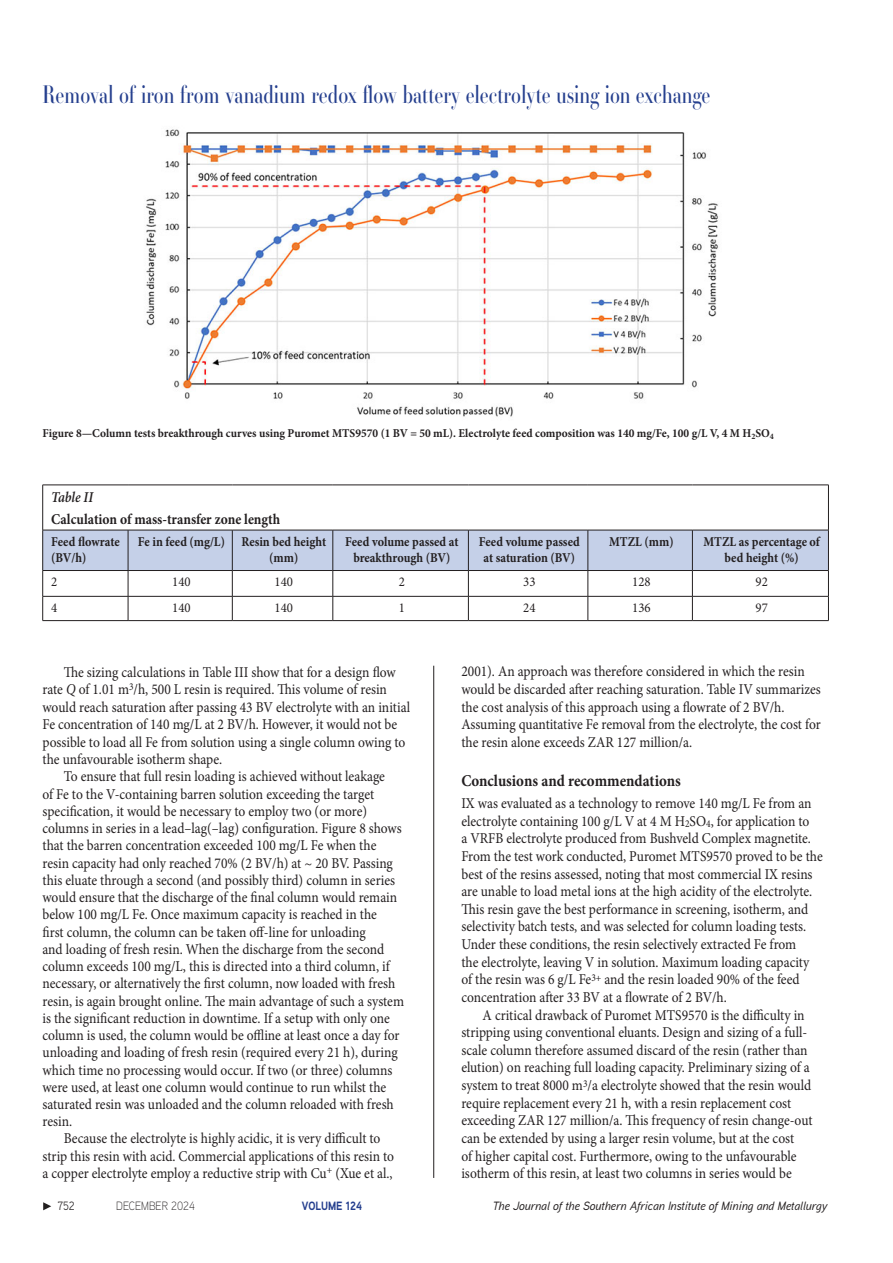
<style>
.page{position:relative;width:893px;height:1263px;background:#fff}
.page>*{position:absolute;margin:0;border:0;box-sizing:border-box;transform-origin:0 0}
.t1{font:24px "Essonnes Headline";color:#253f8e;scale:.8 1}
._1st_Level_Header{font:700 16.5px "Minion Pro";color:#231f20;scale:.9 1}
.Body_Copy{font:15px/17.7px "Minion Pro";color:#231f20;scale:.9 1}
.Table_title{font:700 15px "Minion Pro";color:#231f20;scale:.9 1}
.Table_No{font:italic 600 15px "Minion Pro";letter-spacing:-.005em;color:#231f20;scale:.9 1}
.Table_Header{font:700 13.5px/16.5px "Minion Pro";color:#231f20;text-align:center;scale:.9 1}
.Table_text{font:13.5px "Minion Pro";color:#231f20;scale:.95 1}
.Figure_captions{font:700 12px "Minion Pro";color:#231f20;scale:.95 1}
.t2{font:italic 500 12px "Aaux Next";color:#231f20}
.t3{font:300 12px "Aaux Next";color:#231f20;scale:.9 1}
.t4{font:700 12px "Aaux Next";color:#253f8e;scale:.9 1}
.t5{font:12px "Aaux Next";color:#231f20;scale:.9 1}
.s1{font-style:italic}
</style>
<div class="page">
<svg style="left:43px;top:1202px;width:8px;height:8px"></svg>
<hr style="left:433px;top:666px;width:1px;height:512px;background:#231f20">
<img style="left:146px;top:129px;width:572px;height:288px">
<hr style="left:43px;top:485px;width:85px;height:1px;background:#231f20">
<hr style="left:42px;top:485px;width:1px;height:45px;background:#231f20">
<hr style="left:128px;top:485px;width:104px;height:1px;background:#231f20">
<hr style="left:232px;top:485px;width:101px;height:1px;background:#231f20">
<hr style="left:333px;top:485px;width:135px;height:1px;background:#231f20">
<hr style="left:468px;top:485px;width:120px;height:1px;background:#231f20">
<hr style="left:588px;top:485px;width:104px;height:1px;background:#231f20">
<hr style="left:692px;top:485px;width:137px;height:1px;background:#231f20">
<hr style="left:828px;top:485px;width:1px;height:45px;background:#231f20">
<svg style="left:42px;top:530px;width:787px;height:90px"></svg>
<hr style="left:43px;top:620px;width:85px;height:1px;background:#231f20">
<hr style="left:128px;top:620px;width:104px;height:1px;background:#231f20">
<hr style="left:232px;top:620px;width:101px;height:1px;background:#231f20">
<hr style="left:333px;top:620px;width:135px;height:1px;background:#231f20">
<hr style="left:468px;top:620px;width:120px;height:1px;background:#231f20">
<hr style="left:588px;top:620px;width:104px;height:1px;background:#231f20">
<hr style="left:692px;top:620px;width:137px;height:1px;background:#231f20">
<h1 class="t1" style="left:43px;top:78px;width:836px">Removal of iron from vanadium redox flow battery electrolyte using ion exchange</h1>
<p class="Figure_captions" style="left:43px;top:425px;width:771px">Figure 8—Column tests breakthrough curves using Puromet MTS9570 (1 BV = 50 mL). Electrolyte feed composition was 140 mg/Fe, 100 g/L V, 4 M H<sub>2</sub>SO<sub>4</sub></p>
<p class="Table_No" style="left:51px;top:486px;width:48px">Table II</p>
<p class="Table_title" style="left:51px;top:509px;width:256px">Calculation of mass-transfer zone length</p>
<p class="Table_Header" style="left:51px;top:533px;width:78px;text-align:left">Feed flowrate (BV/h)</p>
<p class="Table_Header" style="left:138px;top:533px;width:98px">Fe in feed (mg/L)</p>
<p class="Table_Header" style="left:242px;top:533px;width:96px">Resin bed height (mm)</p>
<p class="Table_Header" style="left:345px;top:533px;width:127px">Feed volume passed at breakthrough (BV)</p>
<p class="Table_Header" style="left:479px;top:533px;width:114px">Feed volume passed at saturation (BV)</p>
<p class="Table_Header" style="left:609px;top:533px;width:73px">MTZL (mm)</p>
<p class="Table_Header" style="left:703px;top:533px;width:131px">MTZL as percentage of bed height (%)</p>
<p class="Table_text" style="left:51px;top:573px;width:8px">2</p>
<p class="Table_text" style="left:172px;top:573px;width:21px">140</p>
<p class="Table_text" style="left:275px;top:573px;width:21px">140</p>
<p class="Table_text" style="left:399px;top:573px;width:8px">2</p>
<p class="Table_text" style="left:523px;top:573px;width:14px">33</p>
<p class="Table_text" style="left:632px;top:573px;width:21px">128</p>
<p class="Table_text" style="left:755px;top:573px;width:14px">92</p>
<p class="Table_text" style="left:51px;top:599px;width:8px">4</p>
<p class="Table_text" style="left:172px;top:599px;width:21px">140</p>
<p class="Table_text" style="left:275px;top:599px;width:21px">140</p>
<p class="Table_text" style="left:399px;top:599px;width:8px">1</p>
<p class="Table_text" style="left:523px;top:599px;width:14px">24</p>
<p class="Table_text" style="left:632px;top:599px;width:21px">136</p>
<p class="Table_text" style="left:755px;top:599px;width:14px">97</p>
<p class="Body_Copy" style="left:43px;top:663px;width:410px;text-indent:21px">The sizing calculations in Table III show that for a design flow rate <span class="s1">Q</span> of 1.01 m<sup>3</sup>/h, 500 L resin is required. This volume of resin would reach saturation after passing 43 BV electrolyte with an initial Fe concentration of 140 mg/L at 2 BV/h. However, it would not be possible to load all Fe from solution using a single column owing to the unfavourable isotherm shape.</p>
<p class="Body_Copy" style="left:43px;top:768px;width:403px;line-height:17.2px;text-indent:21px">To ensure that full resin loading is achieved without leakage<br>of Fe to the V-containing barren solution exceeding the target specification, it would be necessary to employ two (or more) columns in series in a lead–lag(–lag) configuration. Figure 8 shows that the barren concentration exceeded 100 mg/L Fe when the resin capacity had only reached 70% (2 BV/h) at ~ 20 BV. Passing this eluate through a second (and possibly third) column in series would ensure that the discharge of the final column would remain below 100 mg/L Fe. Once maximum capacity is reached in the<br>first column, the column can be taken off-line for unloading<br>and loading of fresh resin. When the discharge from the second column exceeds 100 mg/L, this is directed into a third column, if necessary, or alternatively the first column, now loaded with fresh resin, is again brought online. The main advantage of such a system is the significant reduction in downtime. If a setup with only one column is used, the column would be offline at least once a day for unloading and loading of fresh resin (required every 21 h), during which time no processing would occur. If two (or three) columns were used, at least one column would continue to run whilst the saturated resin was unloaded and the column reloaded with fresh resin.</p>
<p class="Body_Copy" style="left:43px;top:1130px;width:392px;line-height:17.1px;text-align:center">Because the electrolyte is highly acidic, it is very difficult to<br>strip this resin with acid. Commercial applications of this resin to a copper electrolyte employ a reductive strip with Cu<sup>+</sup> (Xue et al.,</p>
<p class="Body_Copy" style="left:461px;top:663px;width:401px">2001). An approach was therefore considered in which the resin would be discarded after reaching saturation. Table IV summarizes the cost analysis of this approach using a flowrate of 2 BV/h.<br>Assuming quantitative Fe removal from the electrolyte, the cost for the resin alone exceeds ZAR 127 million/a.</p>
<p class="_1st_Level_Header" style="left:461px;top:769px;width:245px">Conclusions and recommendations</p>
<p class="Body_Copy" style="left:461px;top:794px;width:403px">IX was evaluated as a technology to remove 140 mg/L Fe from an electrolyte containing 100 g/L V at 4 M H<sub>2</sub>SO<sub>4</sub>, for application to<br>a VRFB electrolyte produced from Bushveld Complex magnetite.<br>From the test work conducted, Puromet MTS9570 proved to be the best of the resins assessed, noting that most commercial IX resins are unable to load metal ions at the high acidity of the electrolyte.<br>This resin gave the best performance in screening, isotherm, and selectivity batch tests, and was selected for column loading tests.<br>Under these conditions, the resin selectively extracted Fe from<br>the electrolyte, leaving V in solution. Maximum loading capacity of the resin was 6 g/L Fe<sup>3+</sup> and the resin loaded 90% of the feed concentration after 33 BV at a flowrate of 2 BV/h.</p>
<p class="Body_Copy" style="left:461px;top:1006px;width:392px;text-indent:21px">A critical drawback of Puromet MTS9570 is the difficulty in stripping using conventional eluants. Design and sizing of a full&shy;scale column therefore assumed discard of the resin (rather than elution) on reaching full loading capacity. Preliminary sizing of a system to treat 8000 m<sup>3</sup>/a electrolyte showed that the resin would require replacement every 21 h, with a resin replacement cost exceeding ZAR 127 million/a. This frequency of resin change-out can be extended by using a larger resin volume, but at the cost<br>of higher capital cost. Furthermore, owing to the unfavourable isotherm of this resin, at least two columns in series would be</p>
<p class="t5" style="left:58px;top:1197px;width:20px">752</p>
<p class="t3" style="left:116px;top:1197px;width:89px">DECEMBER 2024</p>
<p class="t4" style="left:302px;top:1197px;width:69px">VOLUME 124</p>
<p class="t2" style="left:493px;top:1197px;width:336px">The Journal of the Southern African Institute of Mining and Metallurgy</p>
</div>
